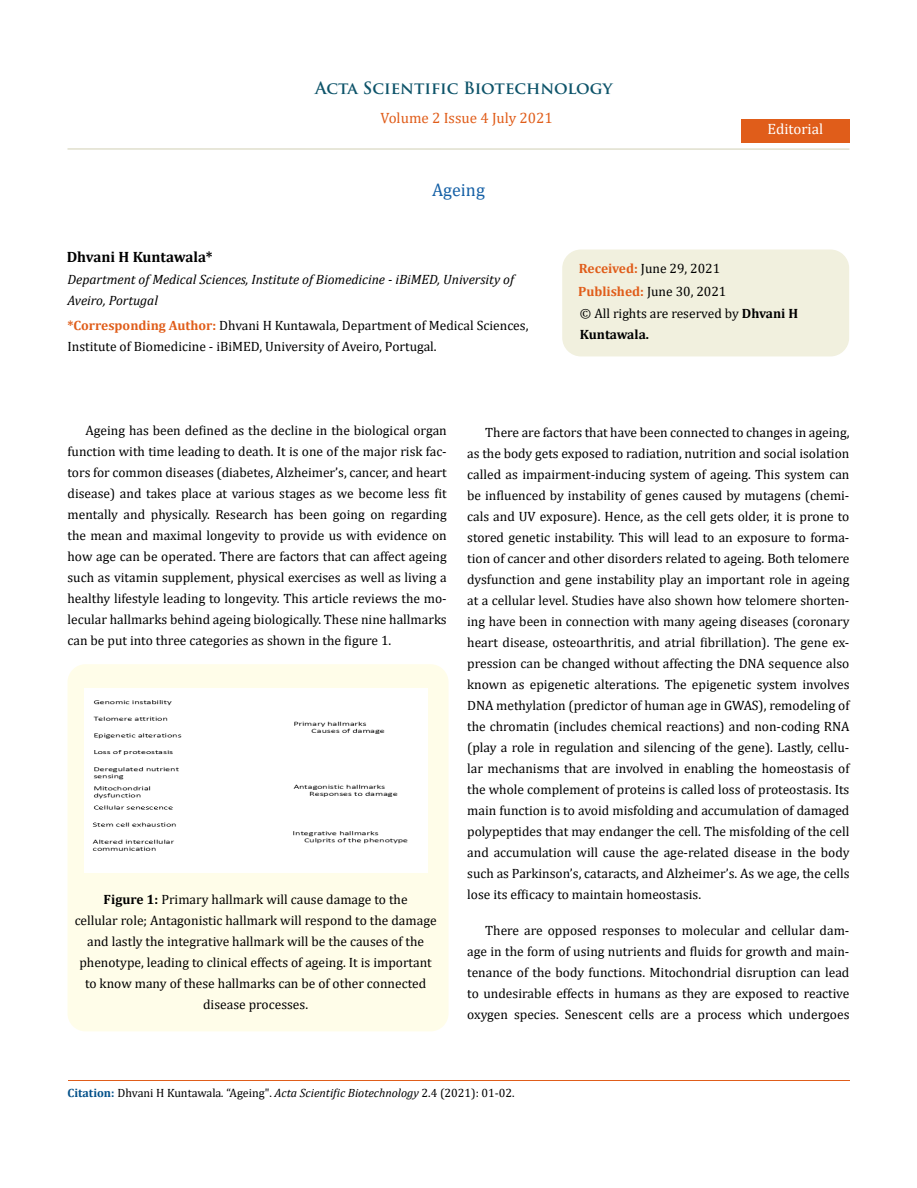
<style>
.page{position:relative;width:917px;height:1188px;background:#fff}
.page>*{position:absolute;margin:0;border:0;box-sizing:border-box;transform-origin:0 0}
.t1{font:18px "Cambria";color:#1560a6}
.t2{font:700 16.5px "Trajan Pro";color:#0e546a}
.t3{font:15px "Cambria";color:#e05d1a}
.t4{font:700 15px "Cambria";color:#000}
.t5{font:15px "Cambria";color:#fff}
.t6{font:13.5px/21px "Cambria";color:#000}
.t7{font:italic 13.5px/21px "Cambria";color:#000}
.t8{font:12px "Cambria";color:#000}
.s1{font-weight:700;color:#e05d1a}
.s2{font-weight:700}
.s3{font-weight:700;color:#035089}
.s4{font-style:italic}
</style>
<div class="page">
<div style="left:741px;top:119px;width:108px;height:23px;background:#e05d1a"></div>
<div style="left:563px;top:250px;width:285px;height:106px;background:#f1f0de;border-radius:18px"></div>
<div style="left:562px;top:250px;width:287px;height:106px;border:2px solid #f1f0de;border-radius:18px"></div>
<div style="left:67px;top:664px;width:381px;height:367px;background:#fffde9;border-radius:18px"></div>
<img style="left:84px;top:689px;width:343px;height:184px">
<hr style="left:68px;top:1081px;width:781px;height:1px;background:#e05d1a">
<hr style="left:67px;top:148px;width:782px;height:2px;background:#e0dfcd">
<p class="t2" style="left:315px;top:77px;width:299px">Acta Scientific Biotechnology</p>
<p class="t3" style="left:380px;top:109px;width:174px">Volume 2 Issue 4 July 2021</p>
<h1 class="t1" style="left:432px;top:180px;width:54px">Ageing</h1>
<p class="t5" style="left:767px;top:120px;width:57px">Editorial</p>
<p class="t4" style="left:67px;top:246px;width:147px">Dhvani H Kuntawala*</p>
<p class="t7" style="left:67px;top:269px;width:448px">Department of Medical Sciences, Institute of Biomedicine - iBiMED, University of<br>Aveiro, Portugal</p>
<p class="t6" style="left:67px;top:315px;width:462px"><span class="s1">*Corresponding Author:</span> Dhvani H Kuntawala, Department of Medical Sciences,<br>Institute of Biomedicine - iBiMED, University of Aveiro, Portugal.</p>
<p class="t6" style="left:578px;top:257px;width:150px;line-height:23px"><span class="s1">Received:</span> June 29, 2021<br><span class="s1">Published:</span> June 30, 2021</p>
<p class="t6" style="left:580px;top:303px;width:220px">© All rights are reserved by <span class="s2">Dhvani H<br>Kuntawala.</span></p>
<p class="t6" style="left:67px;top:420px;width:381px;text-align:justify;text-indent:18px">Ageing has been defined as the decline in the biological organ function with time leading to death. It is one of the major risk fac&shy;tors for common diseases (diabetes, Alzheimer’s, cancer, and heart disease) and takes place at various stages as we become less fit mentally and physically. Research has been going on regarding the mean and maximal longevity to provide us with evidence on how age can be operated. There are factors that can affect ageing such as vitamin supplement, physical exercises as well as living a healthy lifestyle leading to longevity. This article reviews the mo&shy;lecular hallmarks behind ageing biologically. These nine hallmarks can be put into three categories as shown in the figure 1.</p>
<p class="t6" style="left:467px;top:422px;width:384px;text-align:justify;text-indent:18px">There are factors that have been connected to changes in ageing, as the body gets exposed to radiation, nutrition and social isolation called as impairment-inducing system of ageing. This system can be influenced by instability of genes caused by mutagens (chemi&shy;cals and UV exposure). Hence, as the cell gets older, it is prone to stored genetic instability. This will lead to an exposure to forma&shy;tion of cancer and other disorders related to ageing. Both telomere dysfunction and gene instability play an important role in ageing at a cellular level. Studies have also shown how telomere shorten&shy;ing have been in connection with many ageing diseases (coronary heart disease, osteoarthritis, and atrial fibrillation). The gene ex&shy;pression can be changed without affecting the DNA sequence also known as epigenetic alterations. The epigenetic system involves DNA methylation (predictor of human age in GWAS), remodeling of the chromatin (includes chemical reactions) and non-coding RNA (play a role in regulation and silencing of the gene). Lastly, cellu&shy;lar mechanisms that are involved in enabling the homeostasis of the whole complement of proteins is called loss of proteostasis. Its main function is to avoid misfolding and accumulation of damaged polypeptides that may endanger the cell. The misfolding of the cell and accumulation will cause the age-related disease in the body such as Parkinson’s, cataracts, and Alzheimer’s. As we age, the cells lose its efficacy to maintain homeostasis.</p>
<p class="t6" style="left:467px;top:920px;width:384px;text-align:justify;text-indent:18px">There are opposed responses to molecular and cellular dam&shy;age in the form of using nutrients and fluids for growth and main&shy;tenance of the body functions. Mitochondrial disruption can lead to undesirable effects in humans as they are exposed to reactive oxygen species. Senescent cells are a process which undergoes</p>
<p class="t6" style="left:75px;top:889px;width:363px;text-align:center"><span class="s2">Figure 1:</span> Primary hallmark will cause damage to the<br>cellular role; Antagonistic hallmark will respond to the damage and lastly the integrative hallmark will be the causes of the phenotype, leading to clinical effects of ageing. It is important to know many of these hallmarks can be of other connected disease processes.</p>
<p class="t8" style="left:68px;top:1086px;width:448px"><span class="s3">Citation:</span> Dhvani H Kuntawala<span class="s4">.</span> “Ageing". <span class="s4">Acta Scientific Biotechnology</span> 2.4 (2021): 01-02.</p>
</div>
